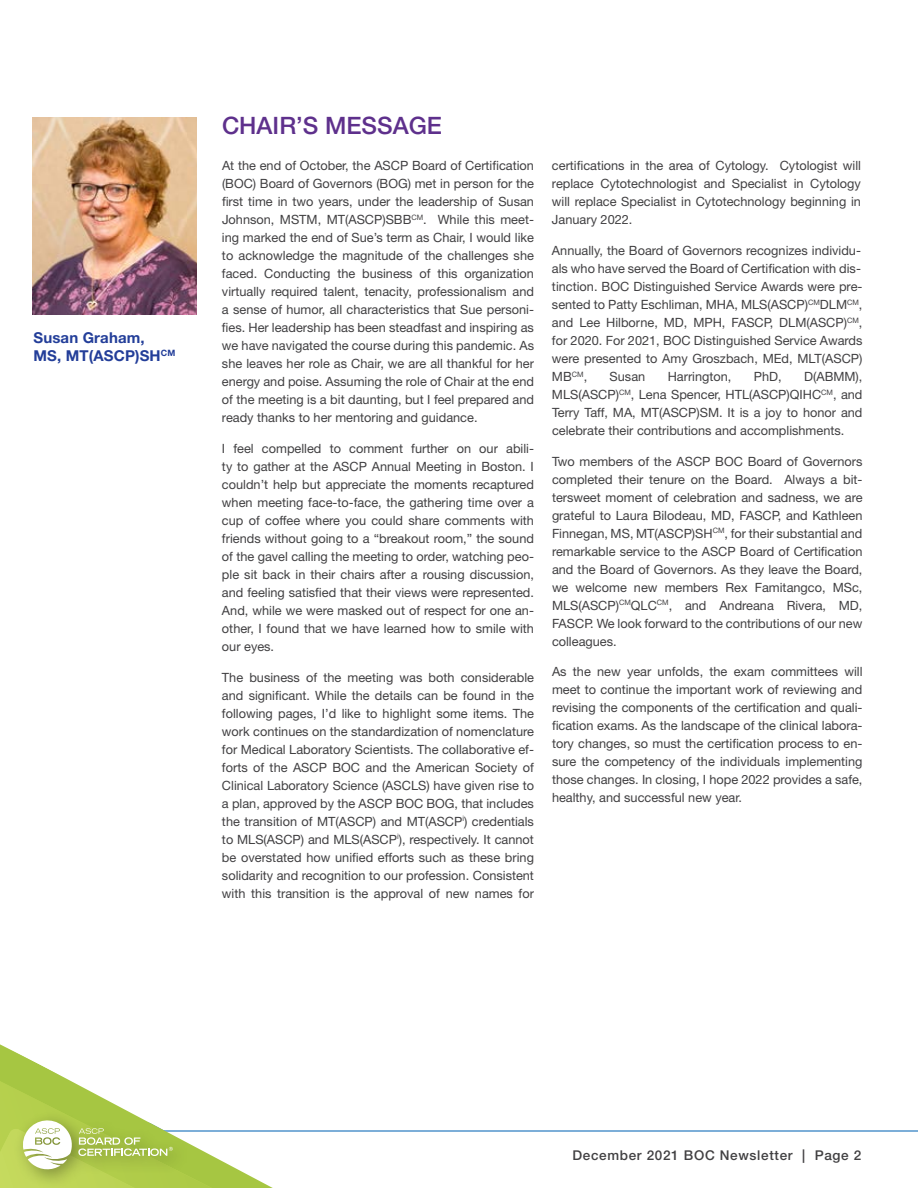
<style>
.page{position:relative;width:918px;height:1188px;background:#fff}
.page>*{position:absolute;margin:0;border:0;box-sizing:border-box;transform-origin:0 0}
.t1{font:500 24px "Helvetica Neue LT Std";color:#5e308c}
.t2{font:700 15px/18px "Helvetica Neue LT Std";letter-spacing:.01em;color:#233e99}
.t3{font:500 13.5px "Helvetica Neue LT Std";letter-spacing:.05em;color:#414042}
.t4{font:12.75px/18px "Helvetica Neue LT Std";color:#414042;text-align:justify}
</style>
<div class="page">
<hr style="left:124px;top:1130px;width:794px;height:2px;background:#5294cc">
<svg style="left:0;top:1044px;width:276px;height:144px"></svg>
<img style="left:33px;top:117px;width:164px;height:198px">
<p class="t2" style="left:34px;top:329px;width:143px">Susan Graham,<br>MS, MT(ASCP)SH<sup>CM</sup></p>
<h1 class="t1" style="left:222px;top:111px;width:222px">CHAIR’S MESSAGE</h1>
<p class="t4" style="left:222px;top:156px;width:314px">At the end of October, the ASCP Board of Certification (BOC) Board of Governors (BOG) met in person for the first time in two years, under the leadership of Susan Johnson, MSTM, MT(ASCP)SBB<sup>CM</sup>. While this meet&shy;ing marked the end of Sue’s term as Chair, I would like to acknowledge the magnitude of the challenges she faced. Conducting the business of this organization virtually required talent, tenacity, professionalism and a sense of humor, all characteristics that Sue personi&shy;fies. Her leadership has been steadfast and inspiring as we have navigated the course during this pandemic. As she leaves her role as Chair, we are all thankful for her energy and poise. Assuming the role of Chair at the end of the meeting is a bit daunting, but I feel prepared and ready thanks to her mentoring and guidance.</p>
<p class="t4" style="left:222px;top:439px;width:314px">I feel compelled to comment further on our abili&shy;ty to gather at the ASCP Annual Meeting in Boston. I couldn’t help but appreciate the moments recaptured when meeting face-to-face, the gathering time over a cup of coffee where you could share comments with friends without going to a “breakout room,” the sound of the gavel calling the meeting to order, watching peo&shy;ple sit back in their chairs after a rousing discussion, and feeling satisfied that their views were represented.<br>And, while we were masked out of respect for one an&shy;other, I found that we have learned how to smile with our eyes.</p>
<p class="t4" style="left:222px;top:668px;width:314px">The business of the meeting was both considerable and significant. While the details can be found in the following pages, I’d like to highlight some items. The work continues on the standardization of nomenclature for Medical Laboratory Scientists. The collaborative ef&shy;forts of the ASCP BOC and the American Society of Clinical Laboratory Science (ASCLS) have given rise to a plan, approved by the ASCP BOC BOG, that includes the transition of MT(ASCP) and MT(ASCP<sup>i</sup>) credentials to MLS(ASCP) and MLS(ASCP<sup>i</sup>), respectively. It cannot be overstated how unified efforts such as these bring solidarity and recognition to our profession. Consistent with this transition is the approval of new names for</p>
<p class="t4" style="left:552px;top:156px;width:311px">certifications in the area of Cytology. Cytologist will replace Cytotechnologist and Specialist in Cytology will replace Specialist in Cytotechnology beginning in January 2022.</p>
<p class="t4" style="left:552px;top:241px;width:312px">Annually, the Board of Governors recognizes individu&shy;als who have served the Board of Certification with dis&shy;tinction. BOC Distinguished Service Awards were pre&shy;sented to Patty Eschliman, MHA, MLS(ASCP)<sup>CM</sup>DLM<sup>CM</sup>, and Lee Hilborne, MD, MPH, FASCP, DLM(ASCP)<sup>CM</sup>, for 2020. For 2021, BOC Distinguished Service Awards were presented to Amy Groszbach, MEd, MLT(ASCP)<br>MB<sup>CM</sup>,</p>
<p class="t4" style="left:552px;top:367px;width:312px;text-indent:252px">D(ABMM), MLS(ASCP)<sup>CM</sup>, Lena Spencer, HTL(ASCP)QIHC<sup>CM</sup>, and Terry Taff, MA, MT(ASCP)SM. It is a joy to honor and celebrate their contributions and accomplishments.</p>
<p class="t4" style="left:552px;top:452px;width:312px">Two members of the ASCP BOC Board of Governors completed their tenure on the Board. Always a bit&shy;tersweet moment of celebration and sadness, we are grateful to Laura Bilodeau, MD, FASCP, and Kathleen Finnegan, MS, MT(ASCP)SH<sup>CM</sup>, for their substantial and remarkable service to the ASCP Board of Certification and the Board of Governors. As they leave the Board, we welcome new members Rex Famitangco, MSc, MLS(ASCP)<sup>CM</sup>QLC<sup>CM</sup>, and Andreana Rivera, MD, FASCP. We look forward to the contributions of our new colleagues.</p>
<p class="t4" style="left:552px;top:663px;width:312px">As the new year unfolds, the exam committees will meet to continue the important work of reviewing and revising the components of the certification and quali&shy;fication exams. As the landscape of the clinical labora&shy;tory changes, so must the certification process to en&shy;sure the competency of the individuals implementing those changes. In closing, I hope 2022 provides a safe, healthy, and successful new year.</p>
<p class="t4" style="left:610px;top:367px;width:37px">Susan</p>
<p class="t4" style="left:668px;top:367px;width:65px">Harrington,</p>
<p class="t4" style="left:754px;top:367px;width:29px">PhD,</p>
<p class="t3" style="left:572px;top:1148px;width:291px">December 2021 BOC Newsletter | Page 2</p>
</div>
